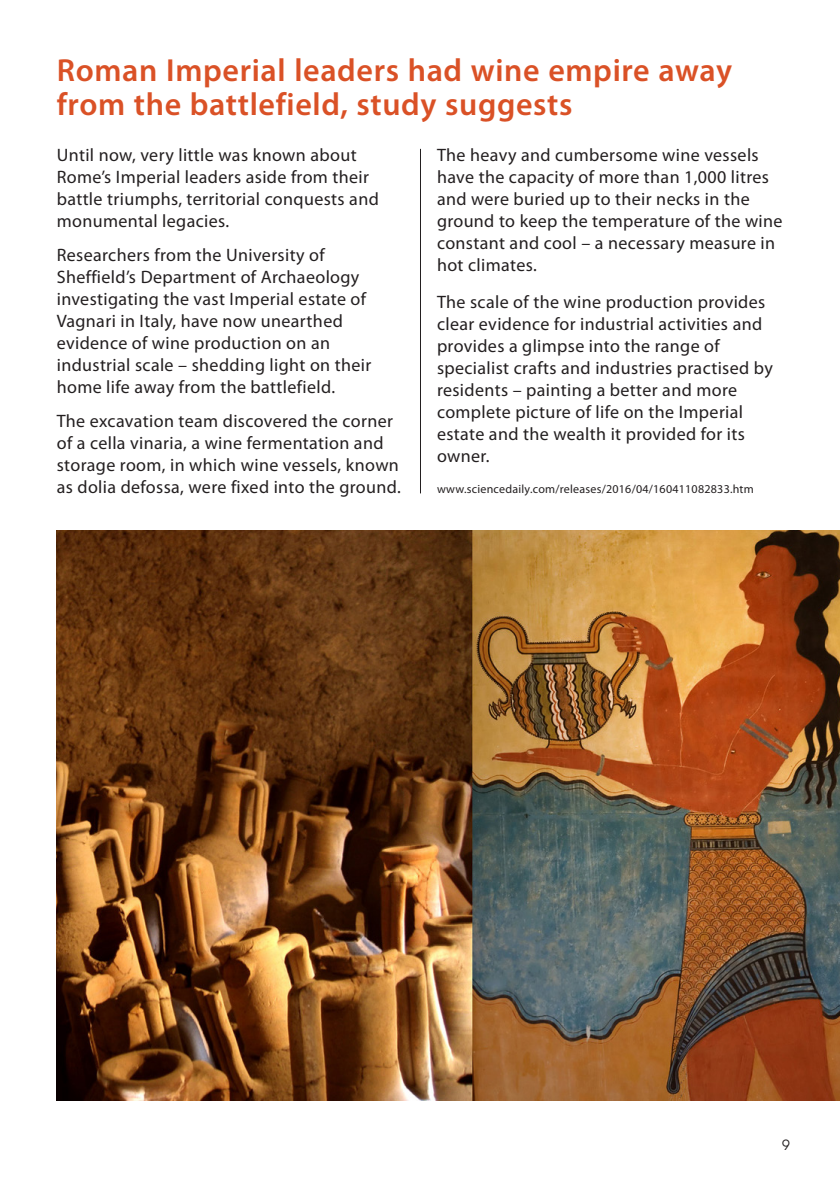
<style>
.page{position:relative;width:840px;height:1191px;background:#fff}
.page>*{position:absolute;margin:0;border:0;box-sizing:border-box;transform-origin:0 0}
.t1{font:600 32px/34px "Myriad Pro";letter-spacing:.02em;color:#da5126}
.t2{font:18px/22px "Myriad Pro";letter-spacing:.02em;color:#231f20}
.t3{font:14px "Avant Garde";color:#231f20}
.t4{font:12px "Myriad Pro";letter-spacing:.02em;color:#231f20}
</style>
<div class="page">
<img style="left:57px;top:530px;width:782px;height:570px">
<hr style="left:420px;top:149px;width:1px;height:344px;background:#231f20">
<h1 class="t1" style="left:57px;top:52px;width:676px">Roman Imperial leaders had wine empire away from the battlefield, study suggests</h1>
<p class="t2" style="left:57px;top:144px;width:323px">Until now, very little was known about Rome’s Imperial leaders aside from their battle triumphs, territorial conquests and monumental legacies.</p>
<p class="t2" style="left:57px;top:244px;width:316px">Researchers from the University of Sheffield’s Department of Archaeology investigating the vast Imperial estate of Vagnari in Italy, have now unearthed evidence of wine production on an industrial scale – shedding light on their home life away from the battlefield.</p>
<p class="t2" style="left:57px;top:410px;width:345px">The excavation team discovered the corner of a cella vinaria, a wine fermentation and storage room, in which wine vessels, known as dolia defossa, were fixed into the ground.</p>
<p class="t2" style="left:437px;top:144px;width:347px">The heavy and cumbersome wine vessels have the capacity of more than 1,000 litres and were buried up to their necks in the ground to keep the temperature of the wine constant and cool – a necessary measure in hot climates.</p>
<p class="t2" style="left:437px;top:291px;width:337px">The scale of the wine production provides clear evidence for industrial activities and provides a glimpse into the range of specialist crafts and industries practised by residents – painting a better and more complete picture of life on the Imperial estate and the wealth it provided for its owner.</p>
<p class="t4" style="left:437px;top:482px;width:318px">www.sciencedaily.com/releases/2016/04/160411082833.htm</p>
<p class="t3" style="left:781px;top:1137px;width:9px">9</p>
</div>
